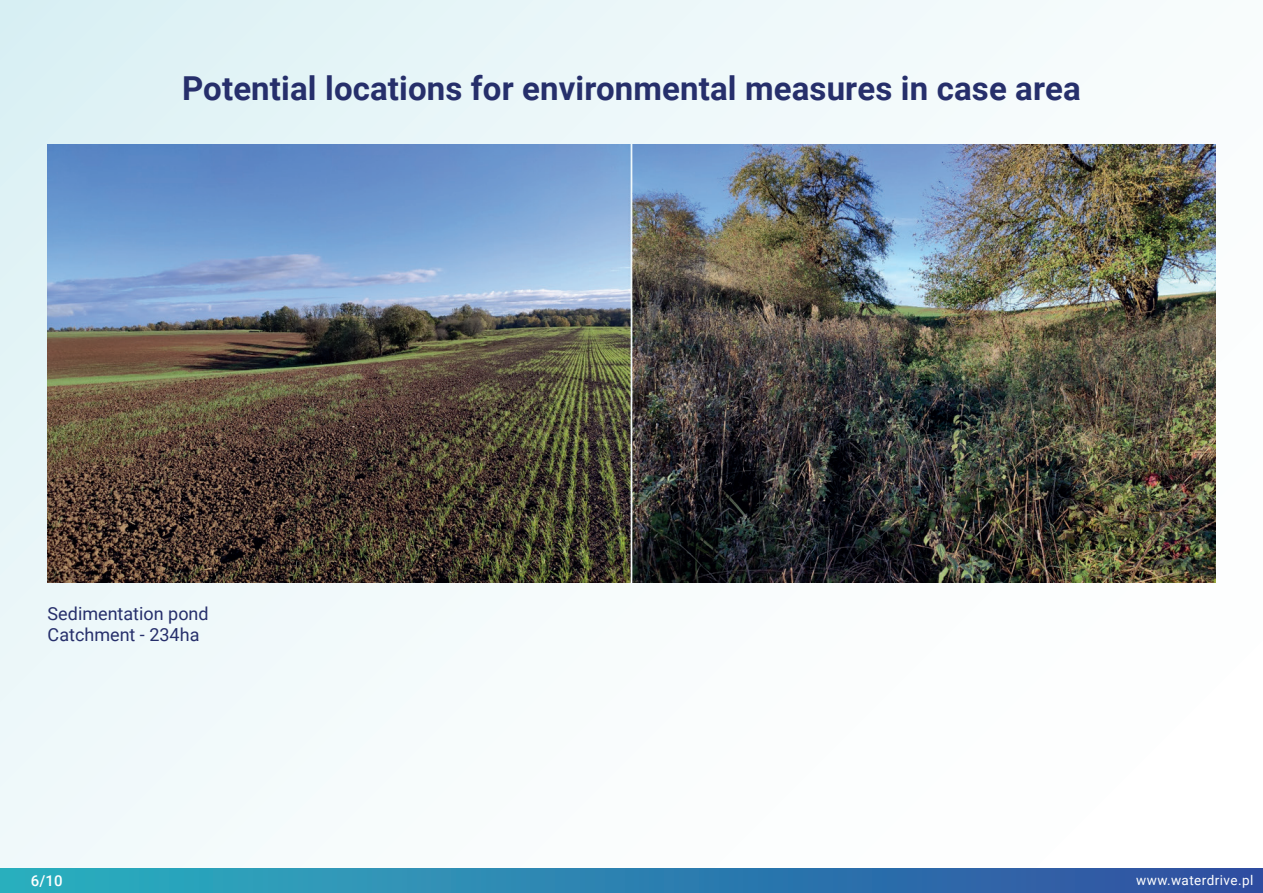
<style>
.page{position:relative;width:1263px;height:893px;background:#fff}
.page>*{position:absolute;margin:0;border:0;box-sizing:border-box;transform-origin:0 0}
.t1{font:700 33px "Roboto";letter-spacing:.005em;color:#262f6b}
.t2{font:18px/21px "Roboto";color:#262f6b}
.t3{font:500 15px "Roboto";color:#fff}
.t4{font:13.5px "Roboto";letter-spacing:.03em;color:#fff}
</style>
<div class="page">
<div style="left:0;top:0;width:1263px;height:893px;background:linear-gradient(to right,#e7f5f7,#fefefe)"></div>
<div style="left:0;top:868px;width:1263px;height:25px;background:linear-gradient(to right,#2bb2c0,#2f4ea1)"></div>
<img style="left:48px;top:144px;width:1167px;height:438px">
<p class="t1" style="left:182px;top:65px;width:900px">Potential locations for environmental measures in case area</p>
<p class="t2" style="left:48px;top:603px;width:163px">Sedimentation pond<br>Catchment - 234ha</p>
<p class="t3" style="left:31px;top:870px;width:33px">6/10</p>
<p class="t4" style="left:1136px;top:871px;width:119px">www.waterdrive.pl</p>
</div>
